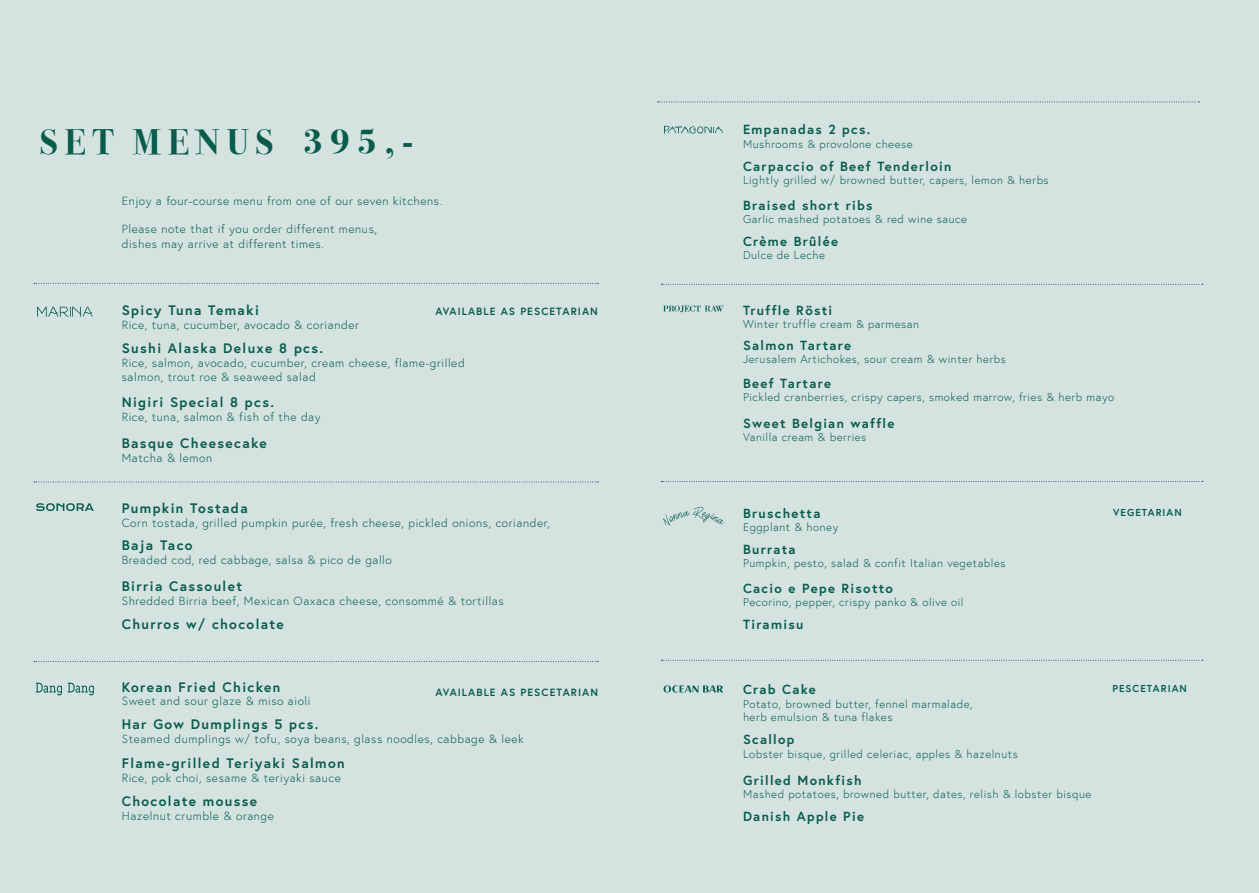
<style>
.page{position:relative;width:1259px;height:893px;background:#d4e3df}
.page>*{position:absolute;margin:0;border:0;box-sizing:border-box;transform-origin:0 0}
.t1{font:700 35.4px "Bodoni Svty Two ITCTT";letter-spacing:.2em;color:#075d4b}
.t2{font:700 13.8px "Europa";letter-spacing:.1em;color:#075d4b}
.t3{font:700 13.2px "Europa";letter-spacing:.1em;color:#075d4b}
.t4{font:300 11.85px "Europa";letter-spacing:.05em;color:#075d4b}
.t5{font:300 11.85px/14.1px "Europa";letter-spacing:.05em;color:#075c49}
.t6{font:300 11.4px/13.2px "Europa";letter-spacing:.05em;color:#075d4b}
.t7{font:700 10.5px "Europa";letter-spacing:.1em;color:#075d4b}
.t8{font:700 10.05px "Europa";letter-spacing:.1em;color:#075d4b}
</style>
<div class="page">
<svg style="left:34px;top:482px;width:564px;height:1px"></svg>
<svg style="left:34px;top:283px;width:564px;height:1px"></svg>
<svg style="left:34px;top:661px;width:564px;height:1px"></svg>
<svg style="left:37px;top:307px;width:56px;height:10px"></svg>
<svg style="left:36px;top:503px;width:58px;height:8px"></svg>
<svg style="left:36px;top:683px;width:26px;height:12px"></svg>
<svg style="left:68px;top:683px;width:26px;height:12px"></svg>
<svg style="left:661px;top:284px;width:542px;height:1px"></svg>
<svg style="left:657px;top:102px;width:542px;height:1px"></svg>
<svg style="left:661px;top:481px;width:542px;height:1px"></svg>
<svg style="left:661px;top:660px;width:542px;height:1px"></svg>
<svg style="left:664px;top:126px;width:58px;height:8px"></svg>
<svg style="left:663px;top:305px;width:60px;height:7px"></svg>
<svg style="left:663px;top:507px;width:60px;height:18px"></svg>
<svg style="left:663px;top:685px;width:60px;height:7px"></svg>
<p class="t1" style="left:40px;top:113px;width:235px">SET MENUS</p>
<p class="t1" style="left:303px;top:112px;width:111px">395,-</p>
<p class="t5" style="left:122px;top:194px;width:322px">Enjoy a four-course menu from one of our seven kitchens.</p>
<p class="t5" style="left:122px;top:222px;width:257px">Please note that if you order different menus, dishes may arrive at different times.</p>
<p class="t2" style="left:122px;top:301px;width:139px">Spicy Tuna Temaki</p>
<p class="t4" style="left:122px;top:317px;width:239px">Rice, tuna, cucumber, avocado &amp; coriander</p>
<p class="t7" style="left:435px;top:304px;width:164px">AVAILABLE AS PESCETARIAN</p>
<p class="t2" style="left:122px;top:339px;width:203px">Sushi Alaska Deluxe 8 pcs.</p>
<p class="t4" style="left:122px;top:355px;width:344px">Rice, salmon, avocado, cucumber, cream cheese, flame-grilled</p>
<p class="t4" style="left:122px;top:369px;width:195px">salmon, trout roe &amp; seaweed salad</p>
<p class="t2" style="left:122px;top:393px;width:154px">Nigiri Special 8 pcs.</p>
<p class="t4" style="left:122px;top:409px;width:200px">Rice, tuna, salmon &amp; fish of the day</p>
<p class="t2" style="left:122px;top:434px;width:147px">Basque Cheesecake</p>
<p class="t4" style="left:122px;top:450px;width:92px">Matcha &amp; lemon</p>
<p class="t2" style="left:122px;top:499px;width:127px">Pumpkin Tostada</p>
<p class="t4" style="left:122px;top:515px;width:430px">Corn tostada, grilled pumpkin purée, fresh cheese, pickled onions, coriander,</p>
<p class="t2" style="left:122px;top:536px;width:72px">Baja Taco</p>
<p class="t4" style="left:122px;top:553px;width:272px">Breaded cod, red cabbage, salsa &amp; pico de gallo</p>
<p class="t2" style="left:122px;top:577px;width:122px">Birria Cassoulet</p>
<p class="t4" style="left:122px;top:594px;width:383px">Shredded Birria beef, Mexican Oaxaca cheese, consommé &amp; tortillas</p>
<p class="t2" style="left:122px;top:614px;width:164px">Churros w/ chocolate</p>
<p class="t2" style="left:122px;top:677px;width:160px">Korean Fried Chicken</p>
<p class="t4" style="left:122px;top:694px;width:190px">Sweet and sour glaze &amp; miso aioli</p>
<p class="t7" style="left:435px;top:685px;width:164px">AVAILABLE AS PESCETARIAN</p>
<p class="t2" style="left:122px;top:714px;width:198px">Har Gow Dumplings 5 pcs.</p>
<p class="t4" style="left:122px;top:731px;width:403px">Steamed dumplings w/ tofu, soya beans, glass noodles, cabbage &amp; leek</p>
<p class="t2" style="left:122px;top:754px;width:224px">Flame-grilled Teriyaki Salmon</p>
<p class="t4" style="left:122px;top:770px;width:221px">Rice, pok choi, sesame &amp; teriyaki sauce</p>
<p class="t2" style="left:122px;top:792px;width:137px">Chocolate mousse</p>
<p class="t4" style="left:122px;top:809px;width:153px">Hazelnut crumble &amp; orange</p>
<p class="t3" style="left:743px;top:121px;width:129px">Empanadas 2 pcs.</p>
<p class="t6" style="left:743px;top:137px;width:171px">Mushrooms &amp; provolone cheese</p>
<p class="t3" style="left:743px;top:157px;width:210px">Carpaccio of Beef Tenderloin</p>
<p class="t6" style="left:743px;top:173px;width:307px">Lightly grilled w/ browned butter, capers, lemon &amp; herbs</p>
<p class="t3" style="left:743px;top:196px;width:131px">Braised short ribs</p>
<p class="t6" style="left:743px;top:212px;width:226px">Garlic mashed potatoes &amp; red wine sauce</p>
<p class="t3" style="left:743px;top:232px;width:97px">Crème Brûlée</p>
<p class="t6" style="left:743px;top:248px;width:83px">Dulce de Leche</p>
<p class="t3" style="left:743px;top:301px;width:91px">Truffle Rösti</p>
<p class="t6" style="left:743px;top:317px;width:177px">Winter truffle cream &amp; parmesan</p>
<p class="t3" style="left:743px;top:337px;width:110px">Salmon Tartare</p>
<p class="t6" style="left:743px;top:353px;width:264px">Jerusalem Artichokes, sour cream &amp; winter herbs</p>
<p class="t3" style="left:743px;top:374px;width:90px">Beef Tartare</p>
<p class="t6" style="left:743px;top:390px;width:373px">Pickled cranberries, crispy capers, smoked marrow, fries &amp; herb mayo</p>
<p class="t3" style="left:743px;top:414px;width:153px">Sweet Belgian waffle</p>
<p class="t6" style="left:743px;top:430px;width:125px">Vanilla cream &amp; berries</p>
<p class="t3" style="left:743px;top:504px;width:79px">Bruschetta</p>
<p class="t6" style="left:743px;top:520px;width:97px">Eggplant &amp; honey</p>
<p class="t3" style="left:743px;top:540px;width:54px">Burrata</p>
<p class="t6" style="left:743px;top:556px;width:264px">Pumpkin, pesto, salad &amp; confit Italian vegetables</p>
<p class="t3" style="left:743px;top:579px;width:151px">Cacio e Pepe Risotto</p>
<p class="t6" style="left:743px;top:595px;width:222px">Pecorino, pepper, crispy panko &amp; olive oil</p>
<p class="t3" style="left:743px;top:615px;width:62px">Tiramisu</p>
<p class="t8" style="left:1113px;top:506px;width:70px">VEGETARIAN</p>
<p class="t3" style="left:743px;top:681px;width:74px">Crab Cake</p>
<p class="t6" style="left:743px;top:697px;width:231px">Potato, browned butter, fennel marmalade, herb emulsion &amp; tuna flakes</p>
<p class="t3" style="left:743px;top:731px;width:53px">Scallop</p>
<p class="t6" style="left:743px;top:747px;width:276px">Lobster bisque, grilled celeriac, apples &amp; hazelnuts</p>
<p class="t3" style="left:743px;top:771px;width:120px">Grilled Monkfish</p>
<p class="t6" style="left:743px;top:787px;width:350px">Mashed potatoes, browned butter, dates, relish &amp; lobster bisque</p>
<p class="t3" style="left:743px;top:808px;width:123px">Danish Apple Pie</p>
<p class="t8" style="left:1112px;top:682px;width:76px">PESCETARIAN</p>
</div>
